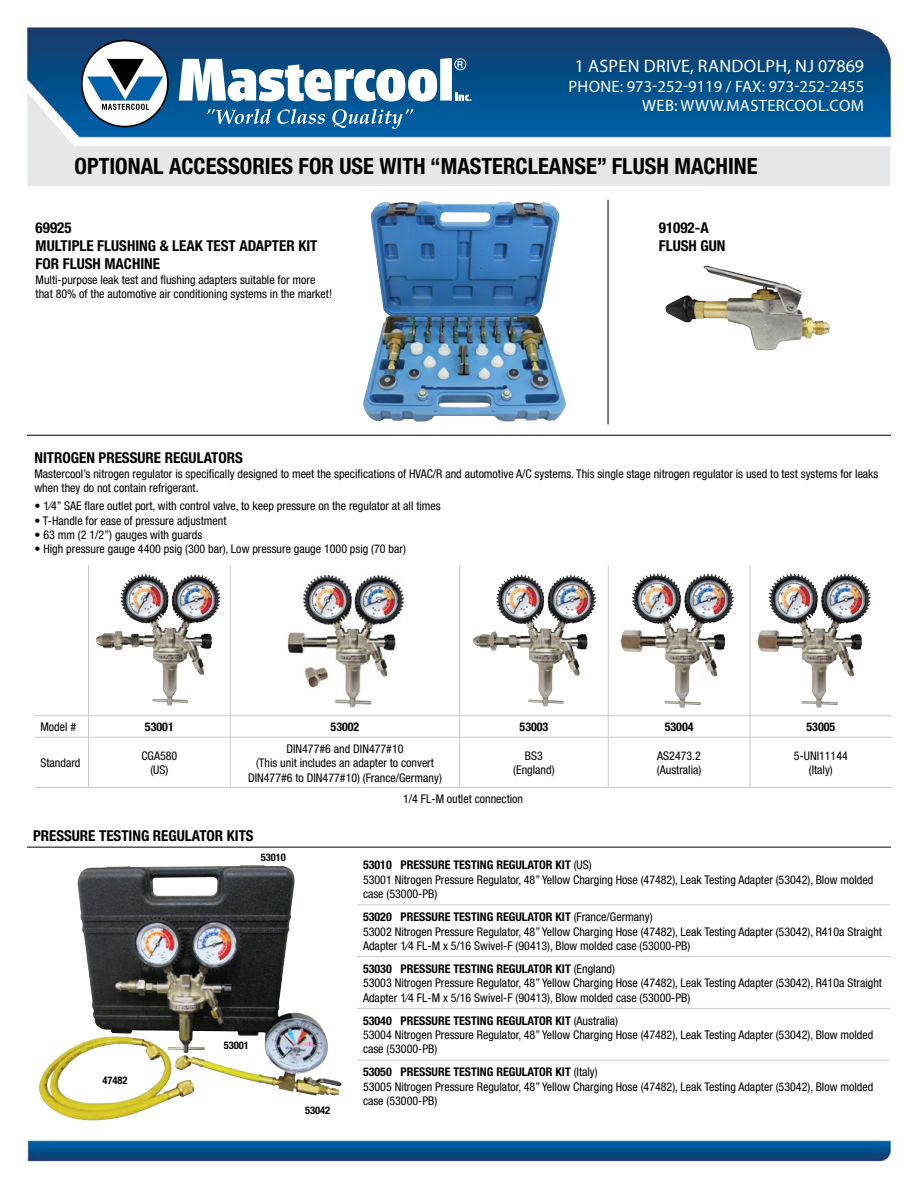
<style>
.page{position:relative;width:918px;height:1188px;background:#fff}
.page>*{position:absolute;margin:0;border:0;box-sizing:border-box;transform-origin:0 0}
.t1{font:700 condensed 22.5px "Helvetica Neue";color:#000}
.t2{font:18px "Myriad Pro";letter-spacing:.02em;color:#fff}
.t3{font:16.5px/19.8px "Myriad Pro";letter-spacing:.005em;color:#fff;text-align:right}
.t4{font:700 condensed 15px/18px "Helvetica Neue";color:#000}
.t5{font:condensed 12px/14.4px "Helvetica Neue";color:#000}
.t6{font:700 condensed 12px "Helvetica Neue";color:#000}
.t7{font:700 condensed 10.5px "Helvetica Neue";color:#000}
.s1{font-weight:700}
</style>
<div class="page">
<img style="left:24px;top:26px;width:870px;height:1138px">
<div style="left:82px;top:41px;width:86px;height:86px;background:#fff;border-radius:50%"></div>
<div style="left:81px;top:40px;width:88px;height:87px;border:2px solid #000;border-radius:50%"></div>
<svg style="left:87px;top:59px;width:76px;height:51px"></svg>
<svg style="left:207px;top:109px;width:64px;height:15px"></svg>
<svg style="left:277px;top:109px;width:48px;height:15px"></svg>
<svg style="left:332px;top:109px;width:81px;height:20px;background:#3980b4"></svg>
<svg style="left:179px;top:58px;width:293px;height:45px"></svg>
<div style="left:454px;top:58px;width:12px;height:12px;border:1px solid #fff;border-radius:50%"></div>
<hr style="left:88px;top:565px;width:1px;height:151px;background:#c7c8ca">
<hr style="left:230px;top:565px;width:1px;height:151px;background:#c7c8ca">
<hr style="left:459px;top:565px;width:1px;height:151px;background:#c7c8ca">
<hr style="left:608px;top:565px;width:1px;height:151px;background:#c7c8ca">
<hr style="left:750px;top:565px;width:1px;height:151px;background:#c7c8ca">
<hr style="left:34px;top:716px;width:54px;height:1px;background:#c7c8ca">
<hr style="left:88px;top:716px;width:142px;height:1px;background:#c7c8ca">
<svg style="left:88px;top:717px;width:1px;height:20px"></svg>
<hr style="left:230px;top:716px;width:230px;height:1px;background:#c7c8ca">
<svg style="left:230px;top:717px;width:1px;height:20px"></svg>
<hr style="left:460px;top:716px;width:148px;height:1px;background:#c7c8ca">
<svg style="left:459px;top:717px;width:1px;height:20px"></svg>
<hr style="left:608px;top:716px;width:142px;height:1px;background:#c7c8ca">
<svg style="left:608px;top:717px;width:1px;height:20px"></svg>
<hr style="left:750px;top:716px;width:142px;height:1px;background:#c7c8ca">
<svg style="left:750px;top:716px;width:1px;height:21px"></svg>
<hr style="left:34px;top:737px;width:54px;height:1px;background:#c7c8ca">
<hr style="left:88px;top:737px;width:142px;height:1px;background:#c7c8ca">
<hr style="left:88px;top:737px;width:1px;height:50px;background:#c7c8ca">
<hr style="left:230px;top:737px;width:230px;height:1px;background:#c7c8ca">
<hr style="left:230px;top:737px;width:1px;height:50px;background:#c7c8ca">
<hr style="left:460px;top:737px;width:148px;height:1px;background:#c7c8ca">
<hr style="left:459px;top:737px;width:1px;height:50px;background:#c7c8ca">
<hr style="left:608px;top:737px;width:142px;height:1px;background:#c7c8ca">
<hr style="left:608px;top:737px;width:1px;height:50px;background:#c7c8ca">
<hr style="left:750px;top:737px;width:142px;height:1px;background:#c7c8ca">
<hr style="left:750px;top:737px;width:1px;height:50px;background:#c7c8ca">
<hr style="left:34px;top:787px;width:54px;height:1px;background:#c7c8ca">
<hr style="left:88px;top:787px;width:142px;height:1px;background:#c7c8ca">
<hr style="left:230px;top:787px;width:230px;height:1px;background:#c7c8ca">
<hr style="left:460px;top:787px;width:148px;height:1px;background:#c7c8ca">
<hr style="left:608px;top:787px;width:142px;height:1px;background:#c7c8ca">
<hr style="left:750px;top:787px;width:142px;height:1px;background:#c7c8ca">
<img style="left:128px;top:574px;width:17px;height:7px">
<img style="left:284px;top:571px;width:122px;height:139px">
<img style="left:504px;top:575px;width:17px;height:7px">
<img style="left:640px;top:573px;width:17px;height:8px">
<img style="left:777px;top:573px;width:17px;height:8px">
<hr style="left:27px;top:847px;width:324px;height:1px;background:#000">
<hr style="left:351px;top:847px;width:540px;height:1px;background:#000">
<img style="left:78px;top:865px;width:171px;height:123px">
<hr style="left:357px;top:905px;width:533px;height:1px;background:#c7c8ca">
<hr style="left:357px;top:956px;width:533px;height:1px;background:#c7c8ca">
<hr style="left:357px;top:1008px;width:533px;height:1px;background:#c7c8ca">
<hr style="left:357px;top:1060px;width:533px;height:1px;background:#c7c8ca">
<img style="left:363px;top:200px;width:204px;height:222px">
<img style="left:665px;top:266px;width:165px;height:85px">
<hr style="left:608px;top:200px;width:1px;height:224px;background:#000">
<hr style="left:27px;top:435px;width:864px;height:1px;background:#000">
<h2 class="t2" style="left:575px;top:55px;width:291px">1 ASPEN DRIVE, RANDOLPH, NJ 07869</h2>
<h3 class="t3" style="left:568px;top:76px;width:297px">PHONE: 973-252-9119 / FAX: 973-252-2455<br>WEB: WWW.MASTERCOOL.COM</h3>
<h1 class="t1" style="left:75px;top:152px;width:685px">OPTIONAL ACCESSORIES FOR USE WITH “MASTERCLEANSE” FLUSH MACHINE</h1>
<p class="t4" style="left:36px;top:219px;width:283px">69925<br>MULTIPLE FLUSHING &amp; LEAK TEST ADAPTER KIT<br>FOR FLUSH MACHINE</p>
<p class="t5" style="left:36px;top:272px;width:298px">Multi-purpose leak test and flushing adapters suitable for more that 80% of the automotive air conditioning systems in the market!</p>
<p class="t4" style="left:659px;top:219px;width:68px">91092-A<br>FLUSH GUN</p>
<p class="t4" style="left:34px;top:449px;width:210px">NITROGEN PRESSURE REGULATORS</p>
<p class="t5" style="left:34px;top:466px;width:846px">Mastercool’s nitrogen regulator is specifically designed to meet the specifications of HVAC/R and automotive A/C systems. This single stage nitrogen regulator is used to test systems for leaks when they do not contain refrigerant.</p>
<p class="t5" style="left:34px;top:499px;width:408px">• 1⁄4” SAE flare outlet port, with control valve, to keep pressure on the regulator at all times</p>
<p class="t5" style="left:34px;top:513px;width:194px">• T-Handle for ease of pressure adjustment</p>
<p class="t5" style="left:34px;top:528px;width:169px">• 63 mm (2 1/2”) gauges with guards</p>
<p class="t5" style="left:34px;top:542px;width:373px">• High pressure gauge 4400 psig (300 bar), Low pressure gauge 1000 psig (70 bar)</p>
<p class="t5" style="left:40px;top:720px;width:37px">Model #</p>
<p class="t6" style="left:145px;top:720px;width:30px">53001</p>
<p class="t6" style="left:331px;top:720px;width:30px">53002</p>
<p class="t6" style="left:520px;top:720px;width:30px">53003</p>
<p class="t6" style="left:665px;top:720px;width:30px">53004</p>
<p class="t6" style="left:806px;top:720px;width:30px">53005</p>
<p class="t5" style="left:41px;top:756px;width:41px">Standard</p>
<p class="t5" style="left:141px;top:748px;width:37px;text-align:center">CGA580 (US)</p>
<p class="t5" style="left:248px;top:741px;width:195px;text-align:center">DIN477#6 and DIN477#10<br>(This unit includes an adapter to convert<br>DIN477#6 to DIN477#10) (France/Germany)</p>
<p class="t5" style="left:513px;top:748px;width:43px;text-align:center">BS3 (England)</p>
<p class="t5" style="left:657px;top:748px;width:46px">AS2473.2 (Australia)</p>
<p class="t5" style="left:794px;top:748px;width:56px;text-align:center">5-UNI11144 (Italy)</p>
<p class="t5" style="left:403px;top:791px;width:122px">1/4 FL-M outlet connection</p>
<p class="t4" style="left:33px;top:827px;width:222px">PRESSURE TESTING REGULATOR KITS</p>
<p class="t7" style="left:102px;top:1074px;width:27px">47482</p>
<p class="t7" style="left:261px;top:851px;width:27px">53010</p>
<p class="t7" style="left:224px;top:1039px;width:27px">53001</p>
<p class="t7" style="left:305px;top:1104px;width:27px">53042</p>
<p class="t5" style="left:363px;top:858px;width:512px"><span class="s1">53010 PRESSURE TESTING REGULATOR KIT</span> (US)<br>53001 Nitrogen Pressure Regulator, 48” Yellow Charging Hose (47482), Leak Testing Adapter (53042), Blow molded case (53000-PB)</p>
<p class="t5" style="left:363px;top:910px;width:521px"><span class="s1">53020 PRESSURE TESTING REGULATOR KIT</span> (France/Germany)<br>53002 Nitrogen Pressure Regulator, 48” Yellow Charging Hose (47482), Leak Testing Adapter (53042), R410a Straight<br>Adapter 1⁄4 FL-M x 5/16 Swivel-F (90413), Blow molded case (53000-PB)</p>
<p class="t5" style="left:363px;top:961px;width:521px"><span class="s1">53030 PRESSURE TESTING REGULATOR KIT</span> (England)<br>53003 Nitrogen Pressure Regulator, 48” Yellow Charging Hose (47482), Leak Testing Adapter (53042), R410a Straight<br>Adapter 1⁄4 FL-M x 5/16 Swivel-F (90413), Blow molded case (53000-PB)</p>
<p class="t5" style="left:363px;top:1013px;width:512px"><span class="s1">53040 PRESSURE TESTING REGULATOR KIT</span> (Australia)<br>53004 Nitrogen Pressure Regulator, 48” Yellow Charging Hose (47482), Leak Testing Adapter (53042), Blow molded case (53000-PB)</p>
<p class="t5" style="left:363px;top:1065px;width:512px"><span class="s1">53050 PRESSURE TESTING REGULATOR KIT</span> (Italy)<br>53005 Nitrogen Pressure Regulator, 48” Yellow Charging Hose (47482), Leak Testing Adapter (53042), Blow molded case (53000-PB)</p>
</div>
